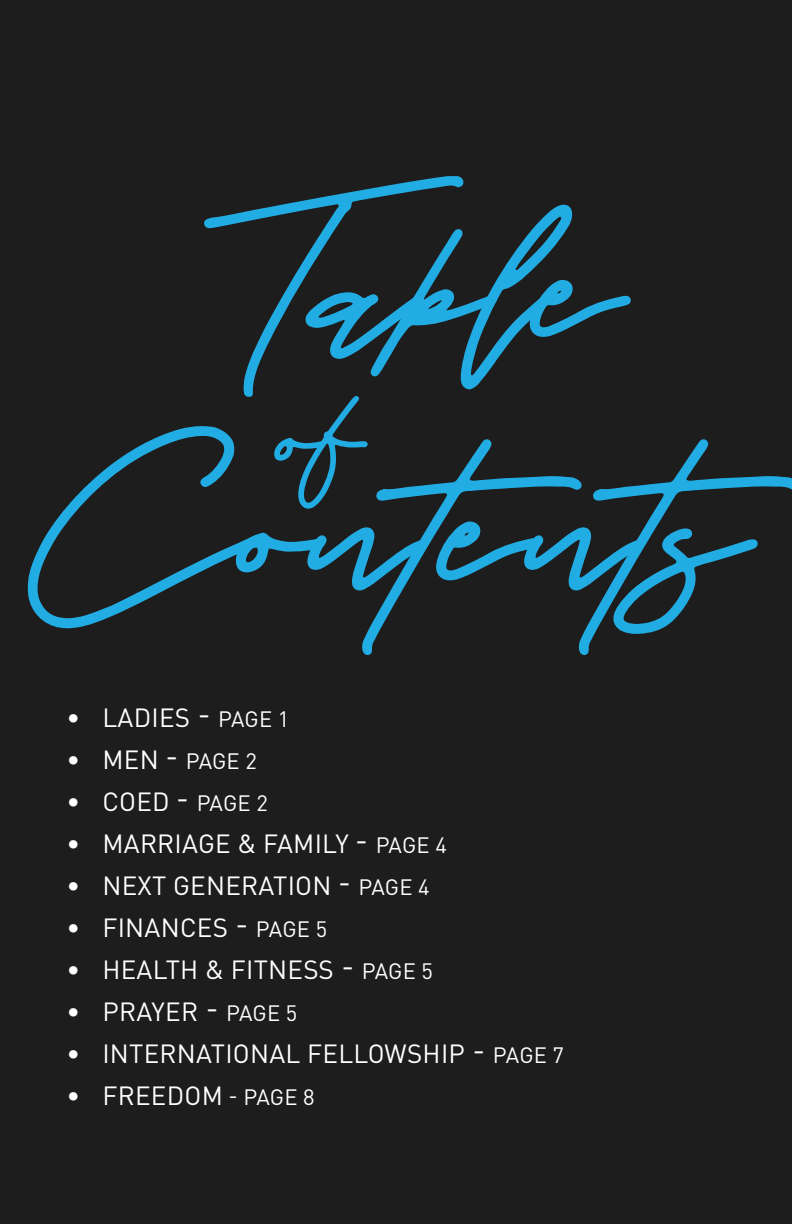
<style>
.page{position:relative;width:792px;height:1224px;background:#1d1d1d}
.page>*{position:absolute;margin:0;border:0;box-sizing:border-box;transform-origin:0 0}
.t1{font:194px "Portrait Script Bounce Bold";letter-spacing:.005em;color:#21ade4}
.t2{font:188px "Portrait Script Bounce Bold";color:#21ade4}
.t3{font:112px "Portrait Script Bounce Bold";color:#21ade4}
.t4{font:26px "DINOT";letter-spacing:.01em;color:#fff}
.t5{font:22px "DINOT";color:#fff}
.s1{font-size:30px}
.s2{font-size:22px}
.s3{font-size:26px}
</style>
<div class="page">
<h2 class="t2" style="left:206px;top:151px;width:406px">Table</h2>
<h3 class="t3" style="left:273px;top:354px;width:85px">of</h3>
<h1 class="t1" style="left:30px;top:388px;width:817px">Contents</h1>
<p class="t4" style="left:66px;top:700px;width:224px">• LADIES <span class="s1">-</span> <span class="s2">PAGE 1</span></p>
<p class="t5" style="left:66px;top:746px;width:192px"><span class="s3">• MEN</span> <span class="s1">-</span> PAGE 2</p>
<p class="t4" style="left:66px;top:784px;width:203px">• COED <span class="s1">-</span> <span class="s2">PAGE 2</span></p>
<p class="t4" style="left:66px;top:826px;width:382px">• MARRIAGE &amp; FAMILY <span class="s1">-</span> <span class="s2">PAGE 4</span></p>
<p class="t4" style="left:66px;top:868px;width:365px">• NEXT GENERATION <span class="s1">-</span> <span class="s2">PAGE 4</span></p>
<p class="t4" style="left:66px;top:910px;width:262px">• FINANCES <span class="s1">-</span> <span class="s2">PAGE 5</span></p>
<p class="t4" style="left:66px;top:952px;width:368px">• HEALTH &amp; FITNESS <span class="s1">-</span> <span class="s2">PAGE 5</span></p>
<p class="t4" style="left:66px;top:994px;width:232px">• PRAYER <span class="s1">-</span> <span class="s2">PAGE 5</span></p>
<p class="t4" style="left:66px;top:1036px;width:499px">• INTERNATIONAL FELLOWSHIP <span class="s1">-</span> <span class="s2">PAGE 7</span></p>
<p class="t4" style="left:66px;top:1078px;width:250px">• FREEDOM <span class="s2">- PAGE 8</span></p>
</div>
